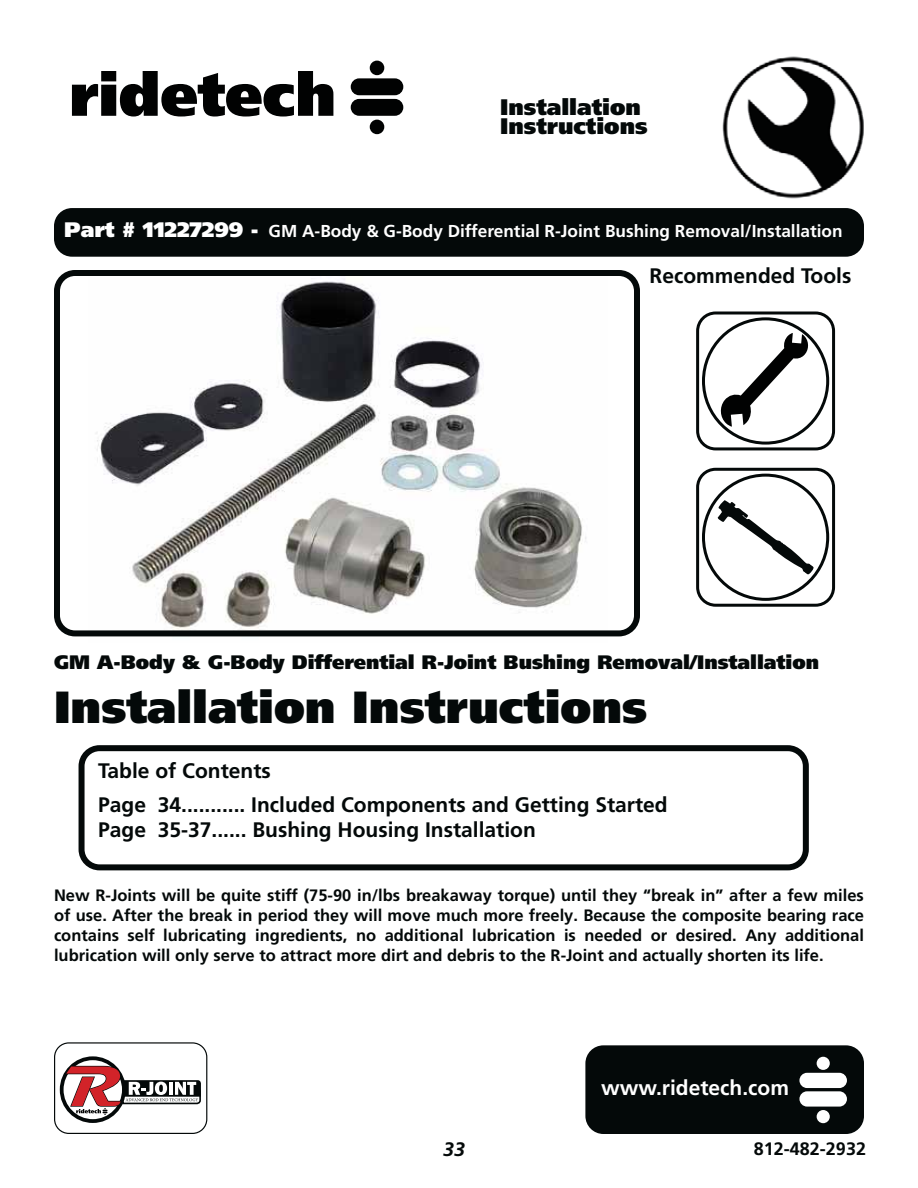
<style>
.page{position:relative;width:918px;height:1188px;background:#fff}
.page>*{position:absolute;margin:0;border:0;box-sizing:border-box;transform-origin:0 0}
.t1{font:900 45px "Frutiger LT Pro";color:#040909}
.t2{font:900 22.5px/19.5px "Frutiger LT Pro";color:#040909}
.t3{font:700 21px/33.9px "Frutiger LT Pro";color:#040909}
.t4{font:700 21px "Frutiger LT Pro";color:#fff}
.t5{font:900 19.5px "Frutiger LT Pro";color:#040909}
.t6{font:italic 700 19.5px "Frutiger LT Pro";color:#040909}
.t7{font:700 18px "Frutiger LT Pro";color:#040909}
.t8{font:700 17.25px "Frutiger LT Pro";color:#fff}
.t9{font:700 16.5px/19.8px "Frutiger LT Pro";color:#040909;text-align:justify}
.s1{font-weight:900;font-size:21px}
</style>
<div class="page">
<img style="left:722px;top:56px;width:142px;height:143px">
<svg style="left:72px;top:71px;width:261px;height:46px"></svg>
<div style="left:351px;top:78px;width:52px;height:17px;background:#010202;border-radius:8px"></div>
<div style="left:351px;top:99px;width:52px;height:17px;background:#010202;border-radius:8px"></div>
<div style="left:370px;top:61px;width:14px;height:14px;background:#010202;border-radius:50%"></div>
<div style="left:370px;top:120px;width:14px;height:14px;background:#010202;border-radius:50%"></div>
<img style="left:89px;top:278px;width:519px;height:359px">
<div style="left:696px;top:468px;width:139px;height:139px;border:3px solid #040909;border-radius:18px"></div>
<svg style="left:718px;top:500px;width:96px;height:75px"></svg>
<div style="left:702px;top:474px;width:127px;height:127px;border:3px solid #040909;border-radius:50%"></div>
<div style="left:585px;top:1045px;width:279px;height:89px;background:#040909;border-radius:18px"></div>
<div style="left:799px;top:1073px;width:48px;height:15px;background:#fff;border-radius:8px"></div>
<div style="left:799px;top:1091px;width:48px;height:16px;background:#fff;border-radius:8px"></div>
<div style="left:817px;top:1057px;width:13px;height:13px;background:#fff;border-radius:50%"></div>
<div style="left:817px;top:1110px;width:13px;height:13px;background:#fff;border-radius:50%"></div>
<div style="left:696px;top:312px;width:139px;height:138px;border:3px solid #040909;border-radius:18px"></div>
<div style="left:702px;top:317px;width:127px;height:128px;border:3px solid #040909;border-radius:50%"></div>
<svg style="left:719px;top:333px;width:90px;height:94px"></svg>
<div style="left:54px;top:208px;width:810px;height:49px;background:#040909;border-radius:18px"></div>
<div style="left:79px;top:745px;width:730px;height:125px;border:6px solid #040909;border-radius:18px"></div>
<div style="left:60px;top:1056px;width:66px;height:67px;border:4px solid #040909;border-radius:50%"></div>
<svg style="left:64px;top:1065px;width:137px;height:50px"></svg>
<div style="left:54px;top:1042px;width:153px;height:92px;border:1px solid #040909;border-radius:14px"></div>
<div style="left:54px;top:270px;width:586px;height:366px;border:6px solid #040909;border-radius:18px"></div>
<h2 class="t2" style="left:500px;top:98px;width:149px">Installation<br>Instructions</h2>
<p class="t8" style="left:64px;top:224px;width:780px"><span class="s1">Part # 11227299 -</span> GM A-Body &amp; G-Body Differential R-Joint Bushing Removal/Installation</p>
<p class="t3" style="left:650px;top:259px;width:203px">Recommended Tools</p>
<p class="t5" style="left:54px;top:654px;width:767px">GM A-Body &amp; G-Body Differential R-Joint Bushing Removal/Installation</p>
<h1 class="t1" style="left:54px;top:688px;width:595px">Installation Instructions</h1>
<p class="t3" style="left:98px;top:755px;width:571px">Table of Contents<br>Page 34........... Included Components and Getting Started</p>
<p class="t3" style="left:98px;top:814px;width:439px">Page 35-37...... Bushing Housing Installation</p>
<p class="t9" style="left:54px;top:887px;width:812px">New R-Joints will be quite stiff (75-90 in/lbs breakaway torque) until they “break in” after a few miles of use. After the break in period they will move much more freely. Because the composite bearing race contains self lubricating ingredients, no additional lubrication is needed or desired. Any additional lubrication will only serve to attract more dirt and debris to the R-Joint and actually shorten its life.</p>
<p class="t4" style="left:601px;top:1078px;width:189px">www.ridetech.com</p>
<p class="t6" style="left:443px;top:1141px;width:23px">33</p>
<p class="t7" style="left:754px;top:1141px;width:114px">812-482-2932</p>
</div>
